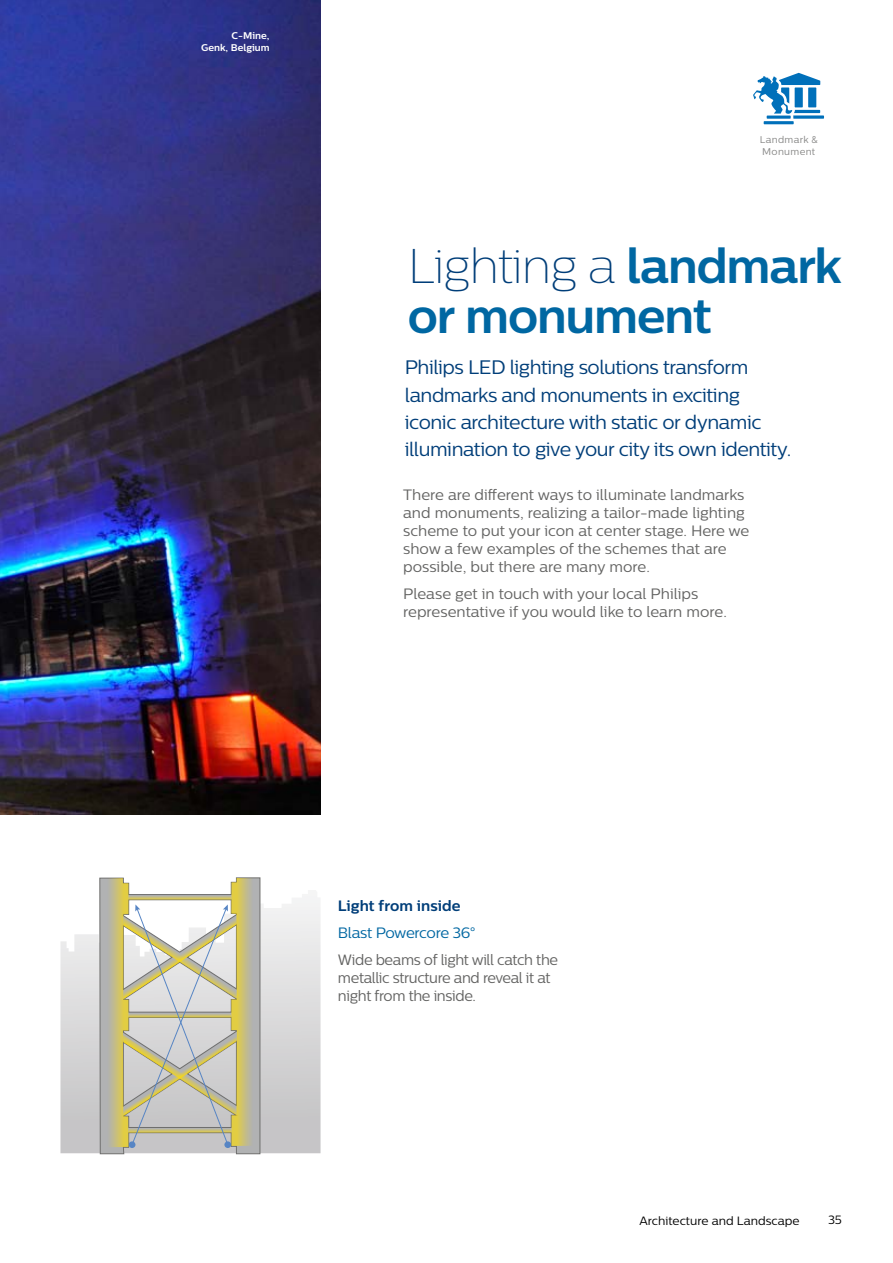
<style>
.page{position:relative;width:893px;height:1263px;background:#fff}
.page>*{position:absolute;margin:0;border:0;box-sizing:border-box;transform-origin:0 0}
.t1{font:700 48.75px/50.2px "Centrale Sans";letter-spacing:-.025em;color:#0067a2}
.t2{font:19.5px/27px "Centrale Sans";letter-spacing:-.025em;color:#003e79}
.t3{font:15px/18px "Centrale Sans";color:#636362}
.t4{font:15px/18px "Centrale Sans";letter-spacing:-.025em;color:#636362}
.t5{font:15px "Centrale Sans";letter-spacing:-.02em;color:#0067a2}
.t6{font:700 15px "Centrale Sans";color:#003e79}
.t7{font:12px "Centrale Sans";color:#000}
.t8{font:700 9.75px/12px "Centrale Sans";color:#fff;text-align:right}
.t9{font:9.75px/12px "Centrale Sans";letter-spacing:.035em;color:#878786}
.s1{font-weight:100;color:#003e79}
</style>
<div class="page">
<svg style="left:60px;top:890px;width:261px;height:263px"></svg>
<svg style="left:100px;top:878px;width:160px;height:276px;background:#ccc9b3"></svg>
<img style="left:0;top:0;width:321px;height:815px">
<svg style="left:753px;top:73px;width:71px;height:51px"></svg>
<p class="t8" style="left:201px;top:29px;width:70px">C-Mine,<br>Genk, Belgium</p>
<p class="t9" style="left:760px;top:133px;width:60px">Landmark &amp;<br>Monument</p>
<h1 class="t1" style="left:408px;top:240px;width:436px"><span class="s1">Lighting a</span> landmark or monument</h1>
<h2 class="t2" style="left:405px;top:354px;width:388px">Philips LED lighting solutions transform landmarks and monuments in exciting iconic architecture with static or dynamic illumination to give your city its own identity.</h2>
<p class="t3" style="left:403px;top:486px;width:348px">There are different ways to illuminate landmarks and monuments, realizing a tailor-made lighting scheme to put your icon at center stage. Here we show a few examples of the schemes that are possible, but there are many more.</p>
<p class="t3" style="left:403px;top:585px;width:325px">Please get in touch with your local Philips representative if you would like to learn more.</p>
<p class="t6" style="left:338px;top:896px;width:124px">Light from inside</p>
<p class="t5" style="left:338px;top:924px;width:138px">Blast Powercore 36°</p>
<p class="t4" style="left:338px;top:950px;width:222px">Wide beams of light will catch the metallic structure and reveal it at night from the inside.</p>
<p class="t7" style="left:640px;top:1214px;width:161px">Architecture and Landscape</p>
<p class="t7" style="left:828px;top:1213px;width:15px">35</p>
</div>
